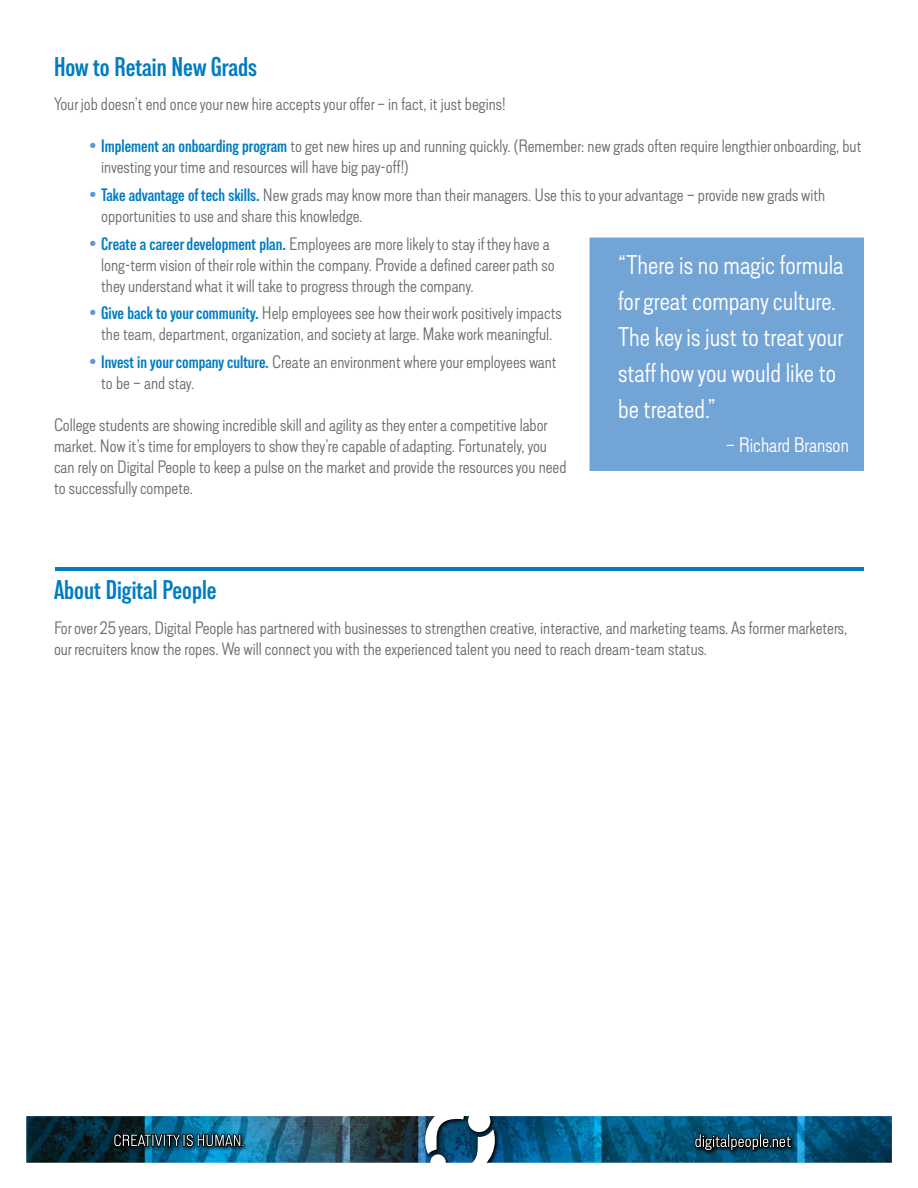
<style>
.page{position:relative;width:918px;height:1188px;background:#fff}
.page>*{position:absolute;margin:0;border:0;box-sizing:border-box;transform-origin:0 0}
.t1{font:300 27px/36px "Lorimer No 2";color:#fff}
.t2{font:600 condensed 27px "Lorimer No 2";color:#007cc2}
.t3{font:300 21px "Lorimer No 2";color:#fff}
.t4{font:300 18px/21px "Lorimer No 2";color:#6c6d70}
.s1{font-size:27px;color:#5f98d1}
.s2{font-weight:600;font-stretch:condensed;color:#007cc2}
</style>
<div class="page">
<hr style="left:55px;top:567px;width:809px;height:4px;background:#007cc2">
<div style="left:597px;top:245px;width:259px;height:219px;background:#73a4d6"></div>
<div style="left:590px;top:238px;width:274px;height:233px;border:15px solid #73a4d6"></div>
<img style="left:27px;top:1117px;width:865px;height:46px">
<svg style="left:113px;top:1125px;width:132px;height:26px;background:#21576d"></svg>
<svg style="left:694px;top:1133px;width:98px;height:19px;background:#2d4e5e"></svg>
<svg style="left:425px;top:1116px;width:70px;height:47px"></svg>
<p class="t2" style="left:54px;top:51px;width:205px">How to Retain New Grads</p>
<p class="t4" style="left:54px;top:93px;width:453px">Your job doesn’t end once your new hire accepts your offer – in fact, it just begins!</p>
<p class="t4" style="left:101px;top:135px;width:762px;text-indent:-14px"><span class="s1">•</span> <span class="s2">Implement an onboarding program</span> to get new hires up and running quickly. (Remember: new grads often require lengthier onboarding, but investing your time and resources will have big pay-off!)</p>
<p class="t4" style="left:101px;top:184px;width:726px;text-indent:-14px"><span class="s1">•</span> <span class="s2">Take advantage of tech skills.</span> New grads may know more than their managers. Use this to your advantage – provide new grads with opportunities to use and share this knowledge.</p>
<p class="t4" style="left:101px;top:233px;width:455px;text-indent:-14px"><span class="s1">•</span> <span class="s2">Create a career development plan.</span> Employees are more likely to stay if they have a long-term vision of their role within the company. Provide a defined career path so they understand what it will take to progress through the company.</p>
<p class="t4" style="left:88px;top:302px;width:475px;text-align:center"><span class="s1">•</span> <span class="s2">Give back to your community.</span> Help employees see how their work positively impacts the team, department, organization, and society at large. Make work meaningful.</p>
<p class="t4" style="left:101px;top:351px;width:457px;text-indent:-14px"><span class="s1">•</span> <span class="s2">Invest in your company culture.</span> Create an environment where your employees want to be – and stay.</p>
<p class="t4" style="left:54px;top:414px;width:514px">College students are showing incredible skill and agility as they enter a competitive labor market. Now it’s time for employers to show they’re capable of adapting. Fortunately, you can rely on Digital People to keep a pulse on the market and provide the resources you need to successfully compete.</p>
<p class="t1" style="left:618px;top:246px;width:227px">“There is no magic formula for great company culture.<br>The key is just to treat your staff how you would like to be treated.”</p>
<p class="t3" style="left:726px;top:433px;width:125px">– Richard Branson</p>
<p class="t2" style="left:54px;top:575px;width:164px">About Digital People</p>
<p class="t4" style="left:54px;top:617px;width:795px">For over 25 years, Digital People has partnered with businesses to strengthen creative, interactive, and marketing teams. As former marketers, our recruiters know the ropes. We will connect you with the experienced talent you need to reach dream-team status.</p>
</div>
